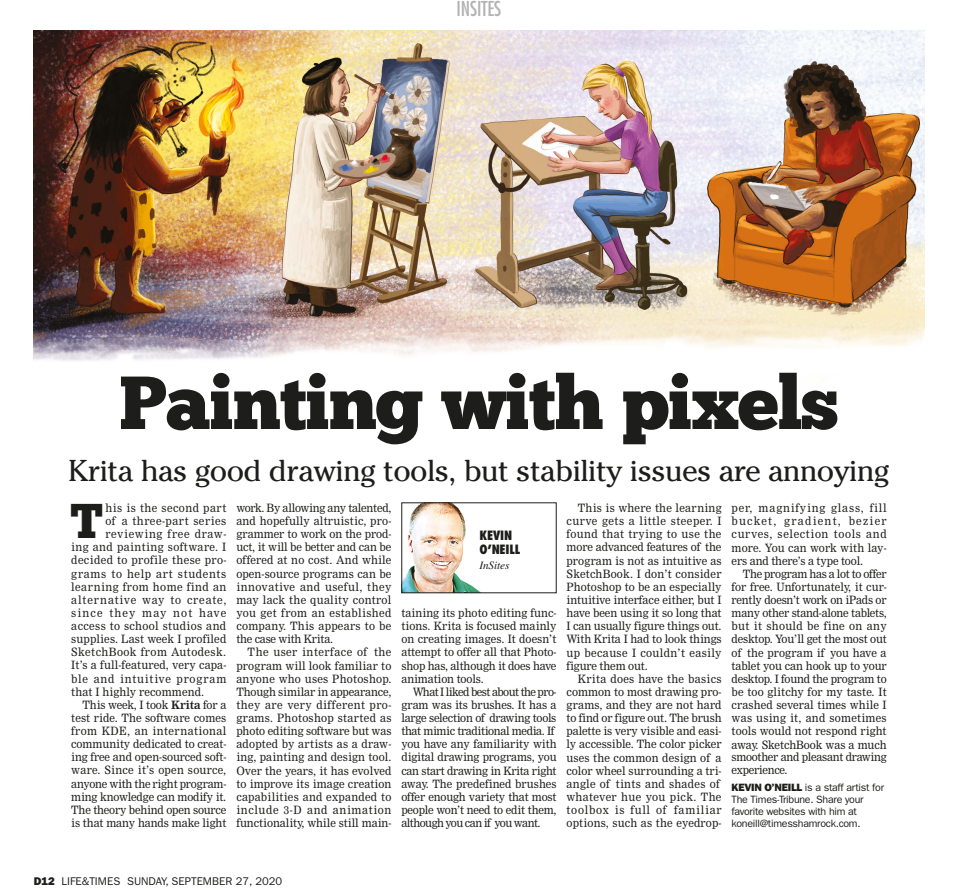
<style>
.page{position:relative;width:958px;height:890px;background:#fff}
.page>*{position:absolute;margin:0;border:0;box-sizing:border-box;transform-origin:0 0}
.head_bold_HE{font:75px "Chunk Five";letter-spacing:-.02em;color:#1d1d1b}
.WT_dropcap_FS{font:48.75px "Chunk Five";color:#1d1d1b;scale:.95 1}
.Head_drop_HE{font:30px "Cheltenham";letter-spacing:-.02em;color:#1d1d1b}
.info_box_FS{font:condensed 20px "Futura";letter-spacing:-.01em;color:#b3b2b2}
.t1{font:800 condensed 12.5px "Futura";letter-spacing:-.02em;color:#1d1d1b}
.body_type_FS{font:11.25px/13.1px "Nimrod";letter-spacing:-.01em;color:#1d1d1b;text-align:justify;scale:.95 1}
.body_type_FS-2{font:11.25px/13.1px "Nimrod";letter-spacing:.015em;color:#1d1d1b;scale:.95 1}
.WT_dropcap_FS-2{font:11.25px "Nimrod";letter-spacing:.04em;color:#1d1d1b;scale:.95 1}
.WT_dropcap_FS-3{font:11.25px "Nimrod";letter-spacing:.015em;color:#1d1d1b;scale:.95 1}
.WT_dropcap_FS-4{font:11.25px "Nimrod";letter-spacing:.06em;color:#1d1d1b;scale:.95 1}
.t2{font:11.25px "Franklin Gothic";color:#1d1d1b}
.WT_dropcap_FS-5{font:11.25px "Nimrod";letter-spacing:.075em;color:#1d1d1b;scale:.95 1}
.WT_dropcap_FS-6{font:11.25px "Nimrod";letter-spacing:.07em;color:#1d1d1b;scale:.95 1}
.WT_dropcap_FS-7{font:11.25px "Nimrod";letter-spacing:.01em;color:#1d1d1b;scale:.95 1}
.WT_dropcap_FS-8{font:11.25px "Nimrod";letter-spacing:.1em;color:#1d1d1b;scale:.95 1}
.t3{font:italic 11.25px "Times";letter-spacing:-.01em;color:#1d1d1b}
.etag_FS{font:10.62px/11.9px "Franklin Gothic";letter-spacing:-.025em;color:#1d1d1b}
.s1{font-weight:700}
.s2{font-weight:800}
</style>
<div class="page">
<img style="left:34px;top:30px;width:890px;height:331px">
<img style="left:403px;top:504px;width:76px;height:87px">
<p class="info_box_FS" style="left:456px;top:-4px;width:46px">INSITES</p>
<p class="head_bold_HE" style="left:119px;top:358px;width:721px">Painting with pixels</p>
<p class="Head_drop_HE" style="left:69px;top:453px;width:822px">Krita has good drawing tools, but stability issues are annoying</p>
<p class="WT_dropcap_FS" style="left:71px;top:492px;width:36px">T</p>
<p class="WT_dropcap_FS-2" style="left:105px;top:501px;width:129px">his is the second part</p>
<p class="WT_dropcap_FS-2" style="left:105px;top:514px;width:129px">of a three-part series</p>
<p class="WT_dropcap_FS-4" style="left:105px;top:527px;width:129px">reviewing free draw-</p>
<p class="WT_dropcap_FS-2" style="left:71px;top:540px;width:165px">ing and painting software. I</p>
<p class="WT_dropcap_FS-2" style="left:71px;top:554px;width:165px">decided to profile these pro-</p>
<p class="WT_dropcap_FS-4" style="left:71px;top:567px;width:165px">grams to help art students</p>
<p class="WT_dropcap_FS-2" style="left:71px;top:580px;width:165px">learning from home find an</p>
<p class="WT_dropcap_FS-5" style="left:71px;top:593px;width:165px">alternative way to create,</p>
<p class="WT_dropcap_FS-8" style="left:71px;top:606px;width:165px">since they may not have</p>
<p class="WT_dropcap_FS-2" style="left:71px;top:619px;width:165px">access to school studios and</p>
<p class="WT_dropcap_FS-3" style="left:71px;top:632px;width:165px">supplies. Last week I profiled</p>
<p class="WT_dropcap_FS-2" style="left:71px;top:645px;width:165px">SketchBook from Autodesk.</p>
<p class="WT_dropcap_FS-3" style="left:71px;top:659px;width:165px">It’s a full-featured, very capa-</p>
<p class="WT_dropcap_FS-6" style="left:71px;top:672px;width:165px">ble and intuitive program</p>
<p class="WT_dropcap_FS-7" style="left:71px;top:685px;width:141px">that I highly recommend.</p>
<p class="body_type_FS" style="left:71px;top:698px;width:165px;text-indent:11px">This week, I took <span class="s1">Krita</span> for a test ride. The software comes from KDE, an international community dedicated to creat&shy;ing free and open-sourced soft&shy;ware. Since it’s open source, anyone with the right program&shy;ming knowledge can modify it.<br>The theory behind open source is that many hands make light</p>
<p class="body_type_FS" style="left:236px;top:501px;width:165px">work. By allowing any talented, and hopefully altruistic, pro&shy;grammer to work on the prod&shy;uct, it will be better and can be offered at no cost. And while open-source programs can be innovative and useful, they may lack the quality control you get from an established company. This appears to be the case with Krita.</p>
<p class="body_type_FS" style="left:236px;top:646px;width:165px;text-indent:11px">The user interface of the program will look familiar to anyone who uses Photoshop.<br>Though similar in appearance, they are very different pro&shy;grams. Photoshop started as photo editing software but was adopted by artists as a draw&shy;ing, painting and design tool.<br>Over the years, it has evolved to improve its image creation capabilities and expanded to include 3-D and animation functionality, while still main-</p>
<p class="t1" style="left:479px;top:527px;width:34px">KEVIN</p>
<p class="t1" style="left:479px;top:541px;width:42px">O’NEILL</p>
<p class="t3" style="left:479px;top:559px;width:31px">InSites</p>
<p class="body_type_FS" style="left:401px;top:606px;width:165px">taining its photo editing func&shy;tions. Krita is focused mainly on creating images. It doesn’t attempt to offer all that Photo&shy;shop has, although it does have animation tools.</p>
<p class="body_type_FS" style="left:401px;top:685px;width:165px;text-align:left;text-indent:11px">What I liked best about the pro&shy;gram was its brushes. It has a large selection of drawing tools that mimic traditional media. If you have any familiarity with digital drawing programs, you can start drawing in Krita right away. The predefined brushes offer enough variety that most people won’t need to edit them, although you can if you want.</p>
<p class="body_type_FS" style="left:566px;top:502px;width:165px;text-indent:11px">This is where the learning curve gets a little steeper. I found that trying to use the more advanced features of the program is not as intuitive as SketchBook. I don’t consider Photoshop to be an especially intuitive interface either, but I have been using it so long that I can usually figure things out.<br>With Krita I had to look things up because I couldn’t easily figure them out.</p>
<p class="body_type_FS-2" style="left:566px;top:672px;width:165px;text-indent:11px">Krita does have the basics common to most drawing pro&shy;grams, and they are not hard to find or figure out. The brush palette is very visible and easi&shy;ly accessible. The color picker uses the common design of a color wheel surrounding a tri&shy;angle of tints and shades of whatever hue you pick. The toolbox is full of familiar options, such as the eyedrop-</p>
<p class="body_type_FS" style="left:731px;top:502px;width:165px">per, magnifying glass, fill bucket, gradient, bezier curves, selection tools and more. You can work with lay&shy;ers and there’s a type tool.</p>
<p class="body_type_FS" style="left:731px;top:567px;width:165px;text-indent:11px">The program has a lot to offer for free. Unfortunately, it cur&shy;rently doesn’t work on iPads or many other stand-alone tablets, but it should be fine on any desktop. You’ll get the most out of the program if you have a tablet you can hook up to your desktop. I found the program to be too glitchy for my taste. It crashed several times while I was using it, and sometimes tools would not respond right away. SketchBook was a much smoother and pleasant drawing experience.</p>
<p class="etag_FS" style="left:731px;top:782px;width:154px"><span class="s2">KEVIN O’NEILL</span> is a staff artist for<br>The Times-Tribune. Share your favorite websites with him at koneill@timesshamrock.com.</p>
<p class="t2" style="left:34px;top:875px;width:165px"><span class="s2">D12</span> LIFE&amp;TIMES Sunday, Septem</p>
<p class="t2" style="left:212px;top:875px;width:72px">ber 27, 2020</p>
</div>
